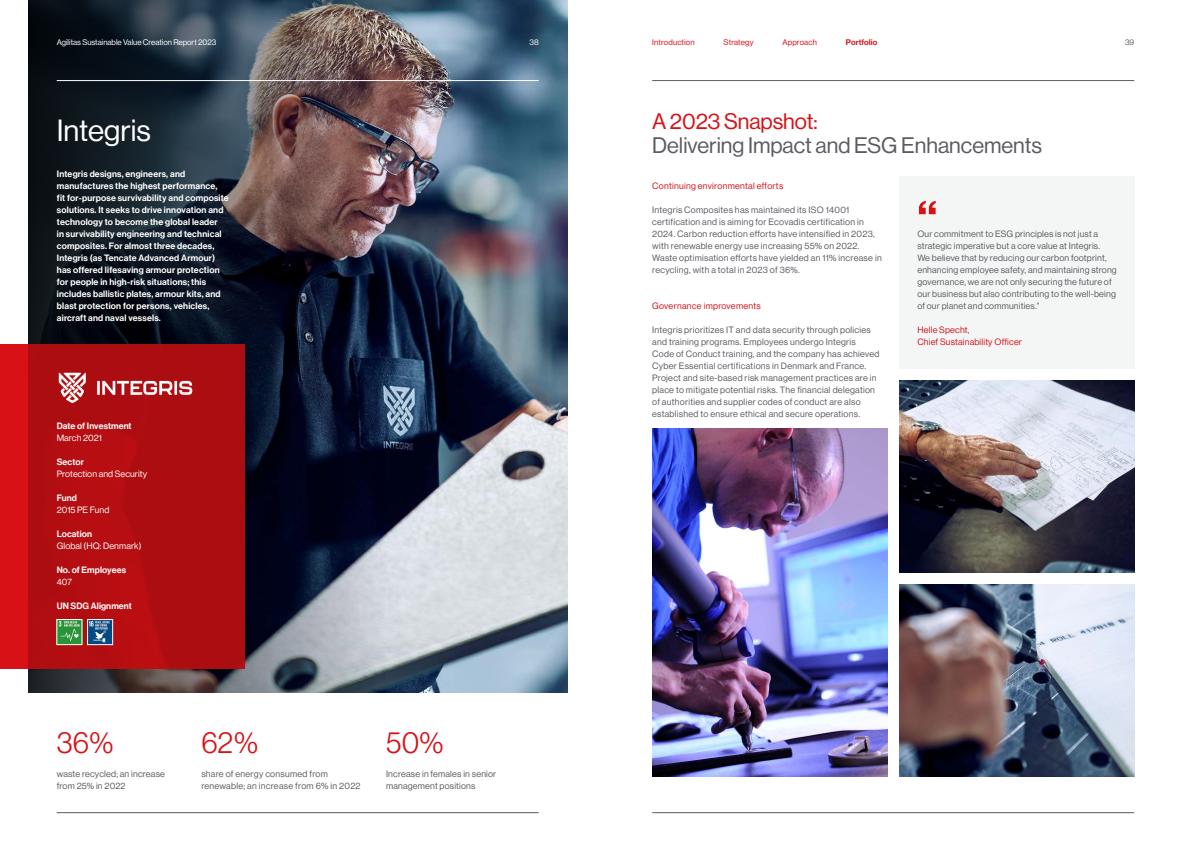
<style>
.page{position:relative;width:1191px;height:842px;background:#fff}
.page>*{position:absolute;margin:0;border:0;box-sizing:border-box;transform-origin:0 0}
.t1{font:50px "Neue Haas Display Mediu";color:#d71116}
.t2{font:300 30px "Neue Haas Display";color:#d71116}
.t3{font:30px "Neue Haas Display";color:#fff}
.t4{font:22px "Neue Haas Display";color:#5a5c62}
.t5{font:22px "Neue Haas Display";color:#d71116}
.t6{font:9px/12px "Neue Haas Display";letter-spacing:.03em;color:#5a5c62}
.t7{font:9px/12px "Neue Haas Display Mediu";letter-spacing:.02em;color:#fff}
.t8{font:9px/12px "Neue Haas Display";letter-spacing:.02em;color:#d71116}
.t9{font:9px "Neue Haas Display";letter-spacing:.01em;color:#fff}
.t10{font:8px "Neue Haas Display";color:#fff}
.t11{font:8px "Neue Haas Display";letter-spacing:.02em;color:#d71116}
.t12{font:8px "Neue Haas Display Mediu";letter-spacing:.02em;color:#d71116}
.t13{font:8px "Neue Haas Display";color:#5a5c62}
</style>
<div class="page">
<img style="left:386px;top:0;width:181px;height:693px">
<img style="left:28px;top:0;width:358px;height:693px">
<svg style="left:0;top:345px;width:245px;height:324px;background:#b40d12"></svg>
<img style="left:57px;top:371px;width:136px;height:34px">
<img style="left:59px;top:621px;width:21px;height:22px">
<div style="left:57px;top:619px;width:25px;height:26px;border:1px solid #fff"></div>
<img style="left:89px;top:621px;width:22px;height:22px">
<div style="left:87px;top:619px;width:26px;height:26px;border:1px solid #fff"></div>
<div style="left:899px;top:177px;width:235px;height:192px;background:#f4f6f6"></div>
<img style="left:652px;top:429px;width:235px;height:348px">
<img style="left:899px;top:585px;width:235px;height:192px">
<img style="left:899px;top:381px;width:235px;height:192px">
<hr style="left:652px;top:80px;width:482px;height:1px;background:#5a5c62">
<hr style="left:57px;top:80px;width:482px;height:1px;background:#fff">
<hr style="left:652px;top:812px;width:482px;height:1px;background:#5a5c62">
<hr style="left:57px;top:812px;width:482px;height:1px;background:#5a5c62">
<p class="t10" style="left:57px;top:37px;width:161px">Agilitas Sustainable Value Creation Report 2023</p>
<p class="t10" style="left:529px;top:37px;width:11px">38</p>
<p class="t11" style="left:652px;top:37px;width:44px">Introduction</p>
<p class="t11" style="left:723px;top:37px;width:32px">Strategy</p>
<p class="t11" style="left:782px;top:37px;width:36px">Approach</p>
<p class="t12" style="left:846px;top:37px;width:33px">Portfolio</p>
<p class="t13" style="left:1125px;top:37px;width:11px">39</p>
<h2 class="t3" style="left:57px;top:113px;width:96px">Integris</h2>
<p class="t7" style="left:57px;top:168px;width:173px">Integris designs, engineers, and manufactures the highest performance,<br>fit for-purpose survivability and composite solutions. It seeks to drive innovation and technology to become the global leader<br>in survivability engineering and technical composites. For almost three decades, Integris (as Tencate Advanced Armour) has offered lifesaving armour protection for people in high-risk situations; this includes ballistic plates, armour kits, and blast protection for persons, vehicles, aircraft and naval vessels.</p>
<p class="t7" style="left:57px;top:420px;width:76px">Date of Investment</p>
<p class="t9" style="left:57px;top:432px;width:47px">March 2021</p>
<p class="t7" style="left:57px;top:456px;width:29px">Sector</p>
<p class="t9" style="left:57px;top:468px;width:92px">Protection and Security</p>
<p class="t7" style="left:57px;top:492px;width:22px">Fund</p>
<p class="t9" style="left:57px;top:504px;width:54px">2015 PE Fund</p>
<p class="t7" style="left:57px;top:528px;width:37px">Location</p>
<p class="t9" style="left:57px;top:540px;width:86px">Global (HQ: Denmark)</p>
<p class="t7" style="left:57px;top:564px;width:71px">No. of Employees</p>
<p class="t9" style="left:57px;top:576px;width:17px">407</p>
<p class="t7" style="left:57px;top:600px;width:77px">UN SDG Alignment</p>
<h2 class="t2" style="left:57px;top:725px;width:58px">36%</h2>
<h2 class="t2" style="left:201px;top:725px;width:58px">62%</h2>
<h2 class="t2" style="left:386px;top:725px;width:59px">50%</h2>
<p class="t6" style="left:57px;top:768px;width:110px">waste recycled; an increase from 25% in 2022</p>
<p class="t6" style="left:201px;top:768px;width:161px">share of energy consumed from renewable; an increase from 6% in 2022</p>
<p class="t6" style="left:386px;top:768px;width:112px">Increase in females in senior management positions</p>
<h3 class="t5" style="left:652px;top:109px;width:167px">A 2023 Snapshot:</h3>
<h3 class="t4" style="left:652px;top:133px;width:391px">Delivering Impact and ESG Enhancements</h3>
<p class="t8" style="left:652px;top:180px;width:133px">Continuing environmental efforts</p>
<p class="t6" style="left:652px;top:204px;width:231px">Integris Composites has maintained its ISO 14001 certification and is aiming for Ecovadis certification in 2024. Carbon reduction efforts have intensified in 2023, with renewable energy use increasing 55% on 2022.<br>Waste optimisation efforts have yielded an 11% increase in recycling, with a total in 2023 of 36%.</p>
<p class="t8" style="left:652px;top:300px;width:110px">Governance improvements</p>
<p class="t6" style="left:652px;top:324px;width:229px">Integris prioritizes IT and data security through policies and training programs. Employees undergo Integris Code of Conduct training, and the company has achieved Cyber Essential certifications in Denmark and France.<br>Project and site-based risk management practices are in place to mitigate potential risks. The financial delegation of authorities and supplier codes of conduct are also established to ensure ethical and secure operations.</p>
<h1 class="t1" style="left:917px;top:190px;width:21px">“</h1>
<p class="t6" style="left:917px;top:228px;width:201px">Our commitment to ESG principles is not just a strategic imperative but a core value at Integris.<br>We believe that by reducing our carbon footprint, enhancing employee safety, and maintaining strong governance, we are not only securing the future of our business but also contributing to the well-being of our planet and communities."</p>
<p class="t8" style="left:917px;top:324px;width:106px">Helle Specht,<br>Chief Sustainability Officer</p>
</div>
